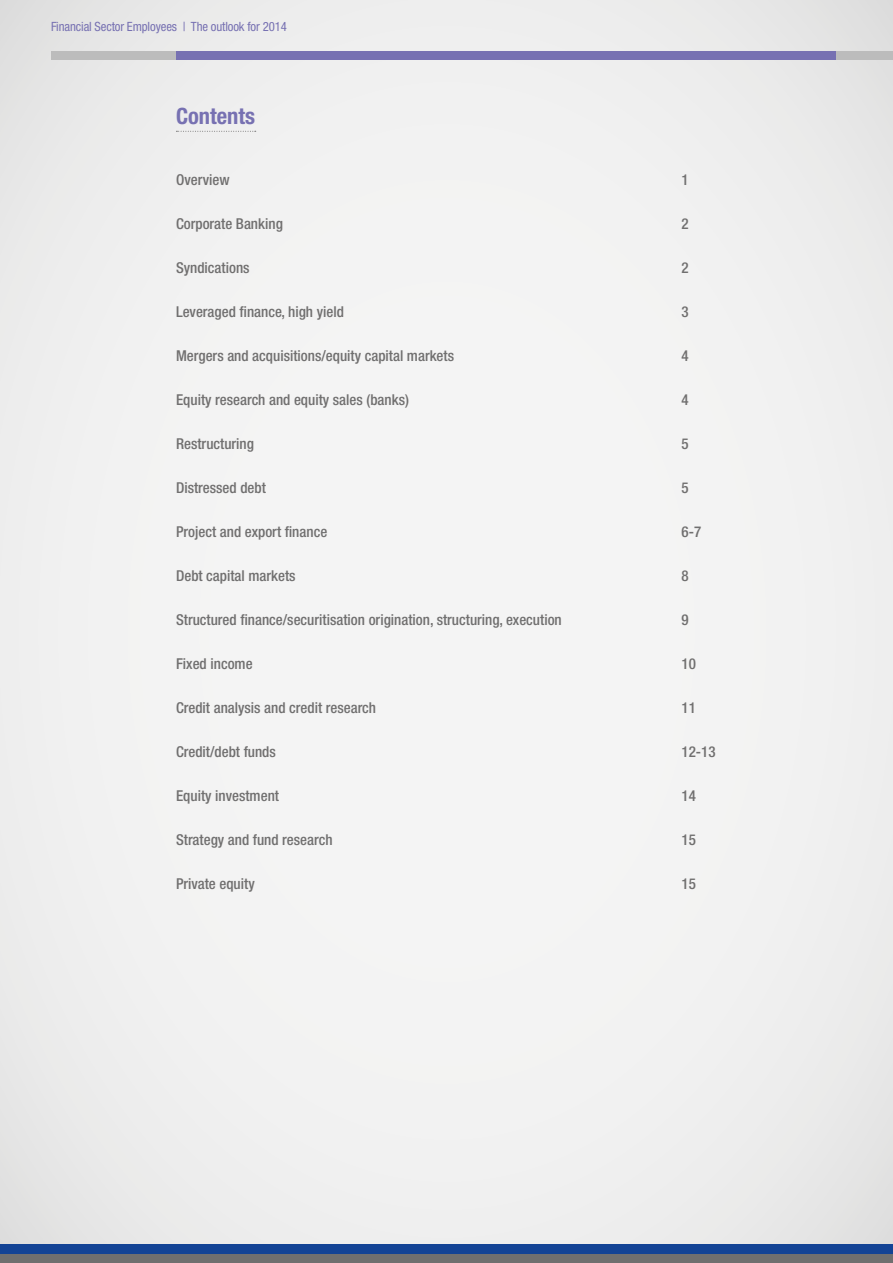
<style>
.page{position:relative;width:893px;height:1263px;background:#f2f2f2}
.page>*{position:absolute;margin:0;border:0;box-sizing:border-box;transform-origin:0 0}
.t1{font:700 condensed 22.5px "Helvetica Neue";color:#7771b2}
.t2{font:500 condensed 15px "Helvetica Neue";color:#706f6f}
.t3{font:condensed 12.75px "Helvetica Neue";letter-spacing:-.01em;color:#7771b2}
</style>
<div class="page">
<div style="left:0;top:1253px;width:893px;height:10px;background:#706f6f"></div>
<div style="left:0;top:1244px;width:893px;height:9px;background:#134395"></div>
<div style="left:51px;top:52px;width:125px;height:8px;background:#bcbcbc"></div>
<div style="left:836px;top:52px;width:57px;height:8px;background:#bcbcbc"></div>
<div style="left:176px;top:52px;width:660px;height:8px;background:#7771b2"></div>
<svg style="left:176px;top:131px;width:80px;height:1px"></svg>
<p class="t3" style="left:51px;top:19px;width:237px">Financial Sector Employees | The outlook for 2014</p>
<h1 class="t1" style="left:176px;top:102px;width:81px">Contents</h1>
<p class="t2" style="left:176px;top:171px;width:55px">Overview</p>
<p class="t2" style="left:682px;top:171px;width:9px">1</p>
<p class="t2" style="left:176px;top:215px;width:108px">Corporate Banking</p>
<p class="t2" style="left:682px;top:215px;width:9px">2</p>
<p class="t2" style="left:176px;top:259px;width:75px">Syndications</p>
<p class="t2" style="left:682px;top:259px;width:9px">2</p>
<p class="t2" style="left:176px;top:303px;width:169px">Leveraged finance, high yield</p>
<p class="t2" style="left:682px;top:303px;width:9px">3</p>
<p class="t2" style="left:176px;top:347px;width:280px">Mergers and acquisitions/equity capital markets</p>
<p class="t2" style="left:682px;top:347px;width:9px">4</p>
<p class="t2" style="left:176px;top:391px;width:234px">Equity research and equity sales (banks)</p>
<p class="t2" style="left:682px;top:391px;width:9px">4</p>
<p class="t2" style="left:176px;top:435px;width:80px">Restructuring</p>
<p class="t2" style="left:682px;top:435px;width:9px">5</p>
<p class="t2" style="left:176px;top:479px;width:91px">Distressed debt</p>
<p class="t2" style="left:682px;top:479px;width:9px">5</p>
<p class="t2" style="left:176px;top:523px;width:153px">Project and export finance</p>
<p class="t2" style="left:682px;top:523px;width:21px">6-7</p>
<p class="t2" style="left:176px;top:567px;width:121px">Debt capital markets</p>
<p class="t2" style="left:682px;top:567px;width:9px">8</p>
<p class="t2" style="left:176px;top:611px;width:387px">Structured finance/securitisation origination, structuring, execution</p>
<p class="t2" style="left:682px;top:611px;width:9px">9</p>
<p class="t2" style="left:176px;top:655px;width:78px">Fixed income</p>
<p class="t2" style="left:682px;top:655px;width:16px">10</p>
<p class="t2" style="left:176px;top:699px;width:202px">Credit analysis and credit research</p>
<p class="t2" style="left:682px;top:699px;width:16px">11</p>
<p class="t2" style="left:176px;top:743px;width:101px">Credit/debt funds</p>
<p class="t2" style="left:682px;top:743px;width:36px">12-13</p>
<p class="t2" style="left:176px;top:787px;width:105px">Equity investment</p>
<p class="t2" style="left:682px;top:787px;width:16px">14</p>
<p class="t2" style="left:176px;top:831px;width:158px">Strategy and fund research</p>
<p class="t2" style="left:682px;top:831px;width:16px">15</p>
<p class="t2" style="left:176px;top:875px;width:80px">Private equity</p>
<p class="t2" style="left:682px;top:875px;width:16px">15</p>
</div>
